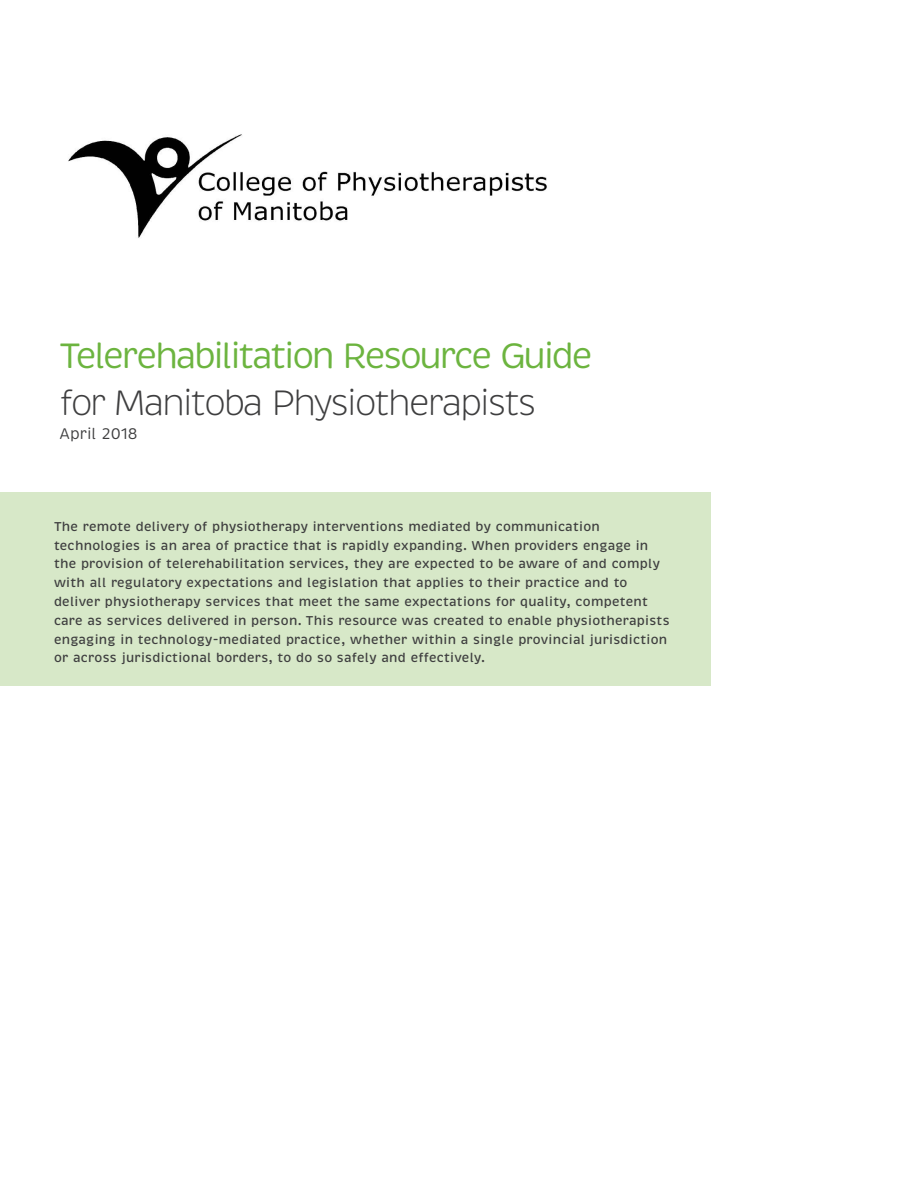
<style>
.page{position:relative;width:918px;height:1188px;background:#fff}
.page>*{position:absolute;margin:0;border:0;box-sizing:border-box;transform-origin:0 0}
.t1{font:36px/46.3px "Brevia";letter-spacing:-.065em;color:#6cb43f}
.t2{font:15.75px "Brevia";color:#3e3e3f}
.t3{font:500 13.2px/18.8px "Brevia";letter-spacing:.02em;color:#3e3e3f}
.s1{font-weight:300;color:#3e3e3f}
</style>
<div class="page">
<div style="left:0;top:492px;width:711px;height:194px;background:#d7e8c8"></div>
<img style="left:68px;top:134px;width:479px;height:104px">
<p class="t1" style="left:60px;top:333px;width:535px">Telerehabilitation Resource Guide <span class="s1">for Manitoba Physiotherapists</span></p>
<p class="t2" style="left:60px;top:424px;width:79px">April 2018</p>
<p class="t3" style="left:54px;top:517px;width:617px">The remote delivery of physiotherapy interventions mediated by communication technologies is an area of practice that is rapidly expanding. When providers engage in the provision of telerehabilitation services, they are expected to be aware of and comply with all regulatory expectations and legislation that applies to their practice and to deliver physiotherapy services that meet the same expectations for quality, competent care as services delivered in person. This resource was created to enable physiotherapists engaging in technology-mediated practice, whether within a single provincial jurisdiction or across jurisdictional borders, to do so safely and effectively.</p>
</div>
